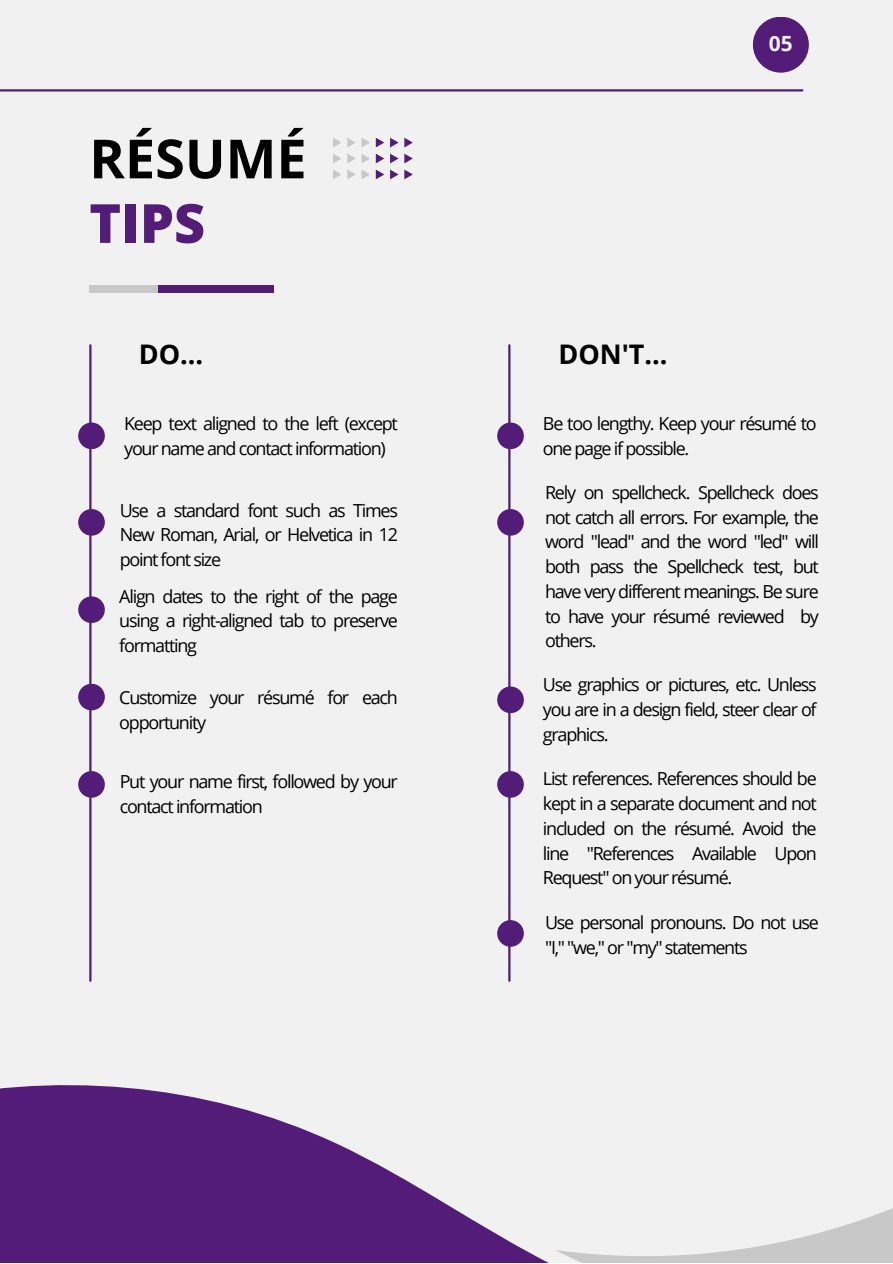
<style>
.page{position:relative;width:893px;height:1264px;background:#fff}
.page>*{position:absolute;margin:0;border:0;box-sizing:border-box;transform-origin:0 0}
.t1{font:700 54px "Open Sans";color:#000}
.t2{font:800 54px "Open Sans";color:#521c78}
.t3{font:700 27px "Open Sans";color:#000}
.t4{font:700 21px "Open Sans";color:#f1f1f1}
.t5{font:18px/24.8px "Open Sans";letter-spacing:-.07em;color:#000}
</style>
<div class="page">
<div style="left:0;top:0;width:892px;height:1262px;background:#f1f1f1"></div>
<hr style="left:0;top:89px;width:802px;height:2px;background:#521c78">
<div style="left:752px;top:17px;width:56px;height:56px;background:#521c78;border-radius:50%"></div>
<svg style="left:0;top:1085px;width:547px;height:177px;fill:#521c78"></svg>
<svg style="left:555px;top:1208px;width:337px;height:54px"></svg>
<div style="left:89px;top:284px;width:185px;height:8px;background:#521c78"></div>
<div style="left:89px;top:284px;width:68px;height:8px;background:#c8c8c8"></div>
<hr style="left:89px;top:345px;width:2px;height:635px;background:#521c78">
<div style="left:78px;top:422px;width:27px;height:27px;background:#521c78;border-radius:50%"></div>
<div style="left:78px;top:509px;width:27px;height:26px;background:#521c78;border-radius:50%"></div>
<div style="left:78px;top:596px;width:27px;height:27px;background:#521c78;border-radius:50%"></div>
<svg style="left:404px;top:138px;width:9px;height:9px"></svg>
<svg style="left:404px;top:154px;width:9px;height:9px"></svg>
<svg style="left:404px;top:170px;width:9px;height:9px"></svg>
<svg style="left:390px;top:138px;width:8px;height:9px"></svg>
<svg style="left:390px;top:154px;width:8px;height:9px"></svg>
<svg style="left:390px;top:170px;width:8px;height:9px"></svg>
<svg style="left:376px;top:138px;width:8px;height:9px"></svg>
<svg style="left:376px;top:154px;width:8px;height:9px"></svg>
<svg style="left:376px;top:170px;width:8px;height:9px"></svg>
<svg style="left:333px;top:138px;width:37px;height:41px"></svg>
<div style="left:78px;top:683px;width:27px;height:27px;background:#521c78;border-radius:50%"></div>
<div style="left:78px;top:771px;width:27px;height:26px;background:#521c78;border-radius:50%"></div>
<hr style="left:508px;top:345px;width:2px;height:635px;background:#521c78">
<div style="left:497px;top:422px;width:27px;height:27px;background:#521c78;border-radius:50%"></div>
<div style="left:497px;top:509px;width:27px;height:26px;background:#521c78;border-radius:50%"></div>
<div style="left:497px;top:686px;width:27px;height:27px;background:#521c78;border-radius:50%"></div>
<div style="left:497px;top:771px;width:27px;height:26px;background:#521c78;border-radius:50%"></div>
<div style="left:497px;top:920px;width:27px;height:26px;background:#521c78;border-radius:50%"></div>
<p class="t1" style="left:89px;top:121px;width:219px">RÉSUMÉ</p>
<p class="t2" style="left:89px;top:185px;width:117px">TIPS</p>
<p class="t3" style="left:139px;top:335px;width:66px">DO...</p>
<p class="t5" style="left:124px;top:411px;width:275px">Keep text aligned to the left (except your name and contact information)</p>
<p class="t5" style="left:120px;top:497px;width:280px;text-align:justify">Use a standard font such as Times New Roman, Arial, or Helvetica in 12 point font size</p>
<p class="t5" style="left:119px;top:583px;width:280px;text-align:justify">Align dates to the right of the page using a right-aligned tab to preserve formatting</p>
<p class="t5" style="left:119px;top:684px;width:280px">Customize your résumé for each opportunity</p>
<p class="t5" style="left:120px;top:769px;width:280px">Put your name first, followed by your contact information</p>
<p class="t4" style="left:768px;top:29px;width:25px">05</p>
<p class="t3" style="left:558px;top:335px;width:111px">DON'T...</p>
<p class="t5" style="left:543px;top:411px;width:275px">Be too lengthy. Keep your résumé to one page if possible.</p>
<p class="t5" style="left:545px;top:479px;width:275px;text-align:justify">Rely on spellcheck. Spellcheck does not catch all errors. For example, the word "lead" and the word "led" will both pass the Spellcheck test, but have very different meanings. Be sure to have your résumé reviewed by others.</p>
<p class="t5" style="left:543px;top:672px;width:275px;text-align:justify">Use graphics or pictures, etc. Unless you are in a design field, steer clear of graphics.</p>
<p class="t5" style="left:543px;top:766px;width:275px;text-align:justify">List references. References should be kept in a separate document and not included on the résumé. Avoid the line "References Available Upon Request" on your résumé.</p>
<p class="t5" style="left:545px;top:909px;width:275px">Use personal pronouns. Do not use "I," "we," or "my" statements</p>
</div>
